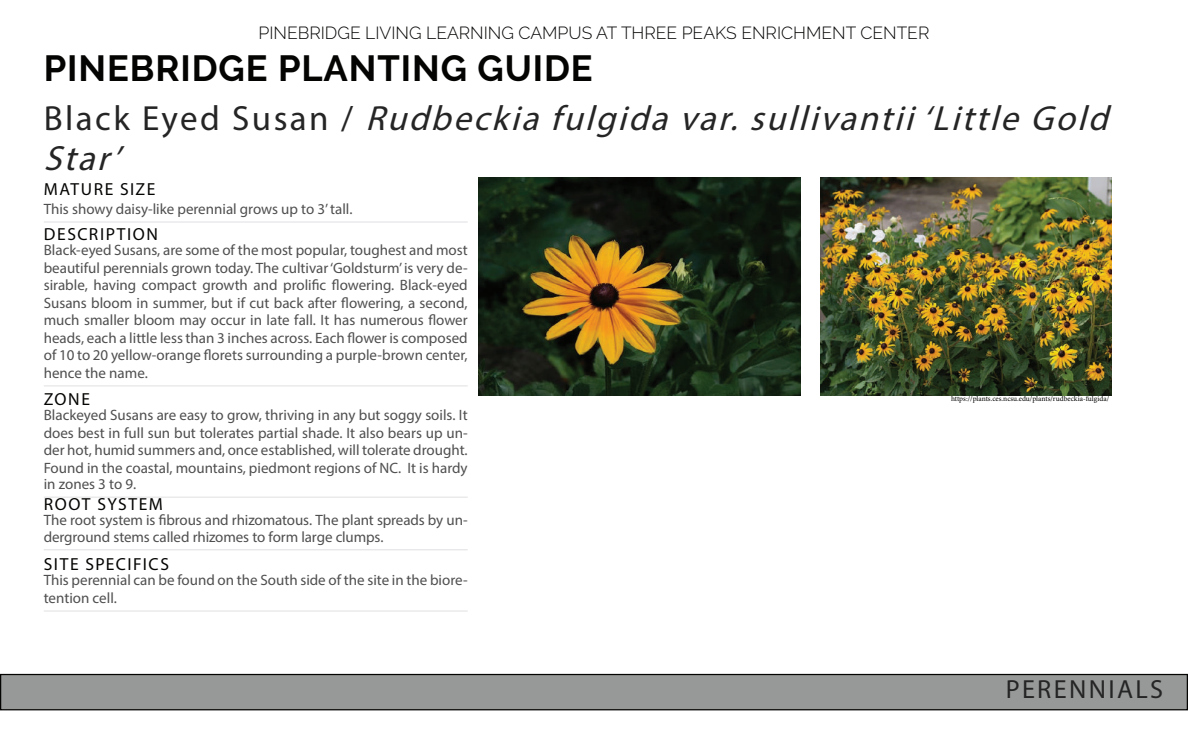
<style>
.page{position:relative;width:1188px;height:738px;background:#fff}
.page>*{position:absolute;margin:0;border:0;box-sizing:border-box;transform-origin:0 0}
.t1{font:700 36.25px "Raleway";letter-spacing:.025em;color:#040503}
.t2{font:italic 35px/39.9px "Myriad Pro";color:#242524}
.t3{font:26.25px "Myriad Pro";letter-spacing:.09em;color:#242524}
.t4{font:300 17.5px "Raleway";color:#040503}
.t5{font:17.5px "Myriad Pro";letter-spacing:.09em;color:#040503}
.t6{font:15px/17.5px "Myriad Pro";color:#504f4f;text-align:justify}
.t7{font:7.5px "Minion Pro";color:#040503}
.s1{font-style:normal}
</style>
<div class="page">
<hr style="left:44px;top:221px;width:424px;height:1px;background:#e6e6e8">
<hr style="left:44px;top:385px;width:424px;height:1px;background:#e6e6e8">
<hr style="left:44px;top:496px;width:424px;height:2px;background:#e6e6e8">
<hr style="left:44px;top:549px;width:424px;height:1px;background:#e6e6e8">
<hr style="left:44px;top:610px;width:424px;height:1px;background:#e6e6e8">
<div style="left:1px;top:674px;width:1186px;height:35px;background:#979999"></div>
<div style="left:0;top:673px;width:1188px;height:37px;border:1px solid #040503"></div>
<img style="left:479px;top:178px;width:321px;height:217px">
<img style="left:821px;top:178px;width:290px;height:217px">
<p class="t4" style="left:259px;top:23px;width:672px">PINEBRIDGE LIVING LEARNING CAMPUS AT THREE PEAKS ENRICHMENT CENTER</p>
<h1 class="t1" style="left:44px;top:48px;width:550px">PINEBRIDGE PLANTING GUIDE</h1>
<h2 class="t2" style="left:44px;top:97px;width:1076px"><span class="s1">B l a c k E y e d S u s a n /</span> Rudbeckia fulgida var.sullivantii‘Little Gold<br>Star’</h2>
<p class="t5" style="left:44px;top:178px;width:113px">MATURE SIZE</p>
<p class="t6" style="left:44px;top:200px;width:310px">This showy daisy-like perennial grows up to 3’ tall.</p>
<p class="t5" style="left:44px;top:223px;width:116px">DESCRIPTION</p>
<p class="t6" style="left:44px;top:241px;width:425px">Black-eyed Susans, are some of the most popular, toughest and most beautiful perennials grown today. The cultivar ‘Goldsturm’ is very de&shy;sirable, having compact growth and prolific flowering. Black-eyed Susans bloom in summer, but if cut back after flowering, a second, much smaller bloom may occur in late fall. It has numerous flower heads, each a little less than 3 inches across. Each flower is composed of 10 to 20 yellow-orange florets surrounding a purple-brown center, hence the name.</p>
<p class="t5" style="left:44px;top:388px;width:48px">ZONE</p>
<p class="t6" style="left:44px;top:406px;width:425px">Blackeyed Susans are easy to grow, thriving in any but soggy soils. It does best in full sun but tolerates partial shade. It also bears up un&shy;der hot, humid summers and, once established, will tolerate drought.<br>Found in the coastal, mountains, piedmont regions of NC. It is hardy in zones 3 to 9.</p>
<p class="t5" style="left:44px;top:493px;width:121px">ROOT SYSTEM</p>
<p class="t6" style="left:44px;top:512px;width:425px;line-height:16.2px">The root system is fibrous and rhizomatous. The plant spreads by un&shy;derground stems called rhizomes to form large clumps.</p>
<p class="t5" style="left:44px;top:553px;width:127px">SITE SPECIFICS</p>
<p class="t6" style="left:44px;top:571px;width:425px">This perennial can be found on the South side of the site in the biore&shy;tention cell.</p>
<p class="t7" style="left:951px;top:393px;width:160px">https://plants.ces.ncsu.edu/plants/rudbeckia-fulgida/</p>
<h3 class="t3" style="left:1005px;top:672px;width:159px">PERENNIALS</h3>
</div>
